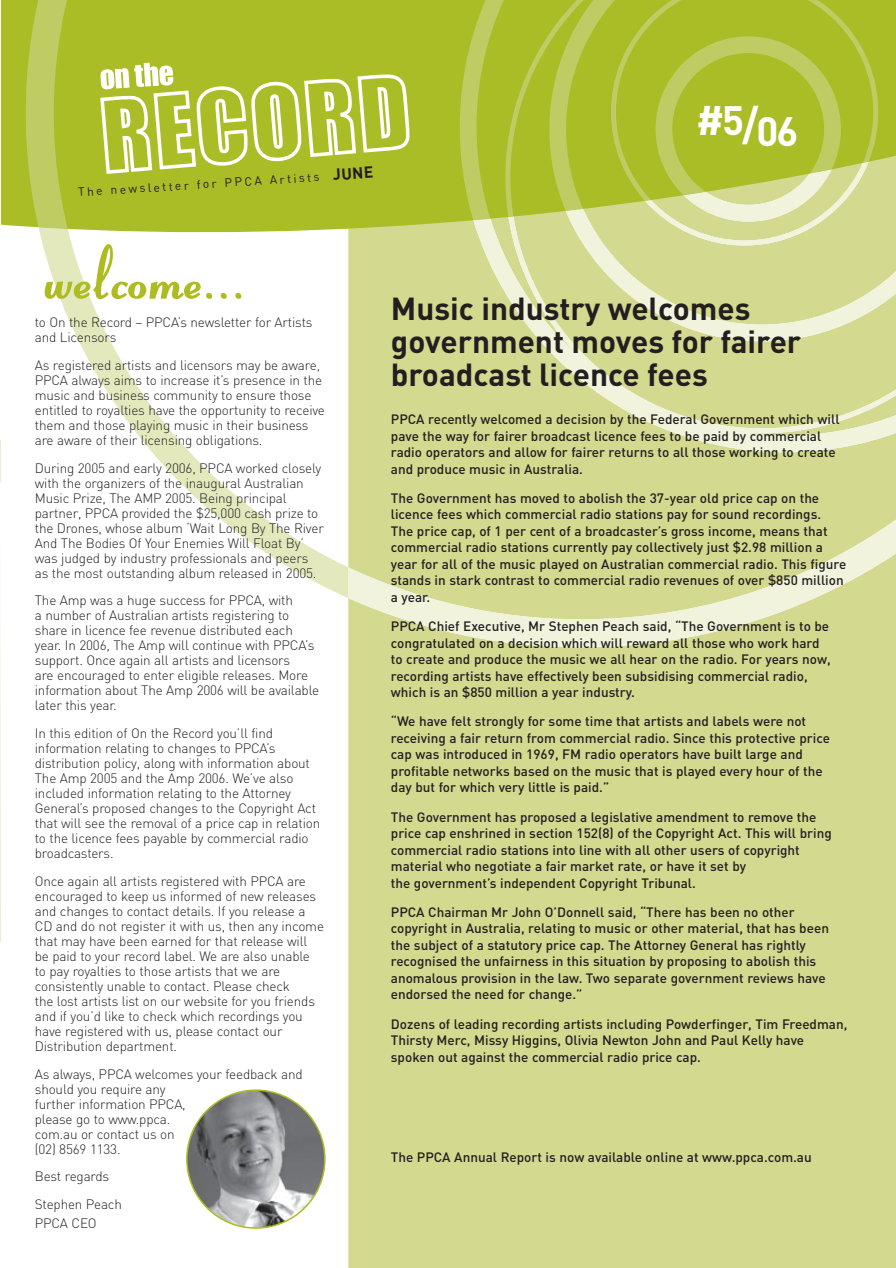
<style>
.page{position:relative;width:896px;height:1268px;background:#fff}
.page>*{position:absolute;margin:0;border:0;box-sizing:border-box;transform-origin:0 0}
.t1{font:700 40.5px "DIN";color:#fff}
.t2{font:700 31.5px/33px "DIN";color:#231f20}
.t3{font:500 13.5px/16.5px "DIN";color:#231f20}
.t4{font:300 13.5px/15px "DIN";letter-spacing:-.015em;color:#231f20}
.t5{font:12px "DIN";color:#231f20}
.s1{font-weight:700;font-size:15.9px}
.s2{font-size:45px}
</style>
<div class="page">
<div style="left:348px;top:286px;width:547px;height:982px;background:#d3d98f"></div>
<svg style="left:2px;top:0;width:457px;height:286px;background:#b5c544"></svg>
<svg style="left:473px;top:435px;width:422px;height:17px;background:#dde1a9"></svg>
<svg style="left:144px;top:443px;width:204px;height:155px"></svg>
<svg style="left:348px;top:505px;width:547px;height:142px;background:#d9de9f"></svg>
<svg style="left:26px;top:0;width:385px;height:443px"></svg>
<img style="left:187px;top:1091px;width:138px;height:137px">
<svg style="left:0;top:0;width:2px;height:942px"></svg>
<svg style="left:459px;top:0;width:437px;height:435px;background:#c5d06d"></svg>
<svg style="left:893px;top:1263px;width:3px;height:5px"></svg>
<p class="t5" style="left:78px;top:185px;width:297px;rotate:-4deg">The newsletter for PPCA Artists <span class="s1">JUNE</span></p>
<h1 class="t1" style="left:696px;top:100px;width:104px">#5<span class="s2">/</span>06</h1>
<p class="t4" style="left:35px;top:315px;width:279px">to On the Record – PPCA’s newsletter for Artists and Licensors</p>
<p class="t4" style="left:35px;top:357px;width:291px">As registered artists and licensors may be aware, PPCA always aims to increase it’s presence in the music and business community to ensure those entitled to royalties have the opportunity to receive them and those playing music in their business are aware of their licensing obligations.</p>
<p class="t4" style="left:35px;top:460px;width:290px">During 2005 and early 2006, PPCA worked closely with the organizers of the inaugural Australian Music Prize, The AMP 2005. Being principal partner, PPCA provided the $25,000 cash prize to the Drones, whose album ‘Wait Long By The River And The Bodies Of Your Enemies Will Float By’ was judged by industry professionals and peers as the most outstanding album released in 2005.</p>
<p class="t4" style="left:35px;top:593px;width:286px">The Amp was a huge success for PPCA, with<br>a number of Australian artists registering to share in licence fee revenue distributed each year. In 2006, The Amp will continue with PPCA’s support. Once again all artists and licensors<br>are encouraged to enter eligible releases. More information about The Amp 2006 will be available later this year.</p>
<p class="t4" style="left:35px;top:726px;width:287px">In this edition of On the Record you’ll find information relating to changes to PPCA’s distribution policy, along with information about The Amp 2005 and the Amp 2006. We’ve also included information relating to the Attorney General’s proposed changes to the Copyright Act that will see the removal of a price cap in relation to the licence fees payable by commercial radio broadcasters.</p>
<p class="t4" style="left:35px;top:873px;width:290px">Once again all artists registered with PPCA are encouraged to keep us informed of new releases and changes to contact details. If you release a CD and do not register it with us, then any income that may have been earned for that release will be paid to your record label. We are also unable to pay royalties to those artists that we are consistently unable to contact. Please check<br>the lost artists list on our website for you friends and if you’d like to check which recordings you have registered with us, please contact our Distribution department.</p>
<p class="t4" style="left:35px;top:1066px;width:269px">As always, PPCA welcomes your feedback and should you require any<br>further information PPCA,<br>please go to www.ppca.<br>com.au or contact us on<br>(02) 8569 1133.</p>
<p class="t4" style="left:35px;top:1163px;width:89px;line-height:27.8px">Best regards<br>Stephen Peach</p>
<p class="t4" style="left:35px;top:1216px;width:63px">PPCA CEO</p>
<h2 class="t2" style="left:391px;top:291px;width:412px">Music industry welcomes government moves for fairer broadcast licence fees</h2>
<p class="t3" style="left:391px;top:410px;width:450px">PPCA recently welcomed a decision by the Federal Government which will pave the way for fairer broadcast licence fees to be paid by commercial radio operators and allow for fairer returns to all those working to create and produce music in Australia.</p>
<p class="t3" style="left:391px;top:489px;width:457px">The Government has moved to abolish the 37-year old price cap on the licence fees which commercial radio stations pay for sound recordings.<br>The price cap, of 1 per cent of a broadcaster’s gross income, means that commercial radio stations currently pay collectively just $2.98 million a year for all of the music played on Australian commercial radio. This figure stands in stark contrast to commercial radio revenues of over $850 million a year.</p>
<p class="t3" style="left:391px;top:617px;width:441px">PPCA Chief Executive, Mr Stephen Peach said, “The Government is to be congratulated on a decision which will reward all those who work hard to create and produce the music we all hear on the radio. For years now, recording artists have effectively been subsidising commercial radio, which is an $850 million a year industry.</p>
<p class="t3" style="left:391px;top:713px;width:440px">“We have felt strongly for some time that artists and labels were not receiving a fair return from commercial radio. Since this protective price cap was introduced in 1969, FM radio operators have built large and profitable networks based on the music that is played every hour of the day but for which very little is paid.”</p>
<p class="t3" style="left:391px;top:808px;width:442px">The Government has proposed a legislative amendment to remove the price cap enshrined in section 152(8) of the Copyright Act. This will bring commercial radio stations into line with all other users of copyright material who negotiate a fair market rate, or have it set by<br>the government’s independent Copyright Tribunal.</p>
<p class="t3" style="left:391px;top:903px;width:439px">PPCA Chairman Mr John O’Donnell said, “There has been no other copyright in Australia, relating to music or other material, that has been the subject of a statutory price cap. The Attorney General has rightly recognised the unfairness in this situation by proposing to abolish this anomalous provision in the law. Two separate government reviews have endorsed the need for change.”</p>
<p class="t3" style="left:391px;top:1015px;width:458px">Dozens of leading recording artists including Powderfinger, Tim Freedman,<br>Thirsty Merc, Missy Higgins, Olivia Newton John and Paul Kelly have spoken out against the commercial radio price cap.</p>
<p class="t3" style="left:391px;top:1148px;width:422px">The PPCA Annual Report is now available online at www.ppca.com.au</p>
</div>
